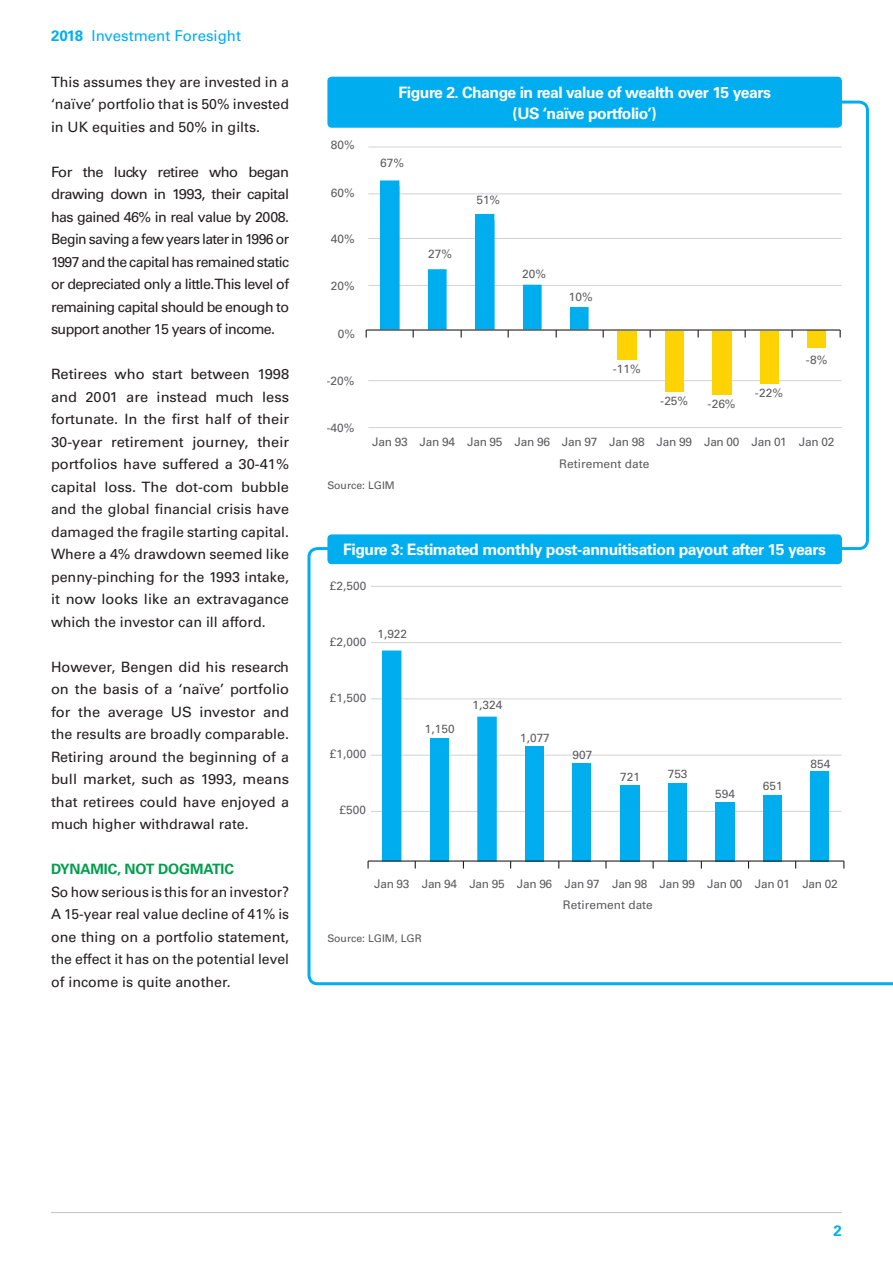
<style>
.page{position:relative;width:893px;height:1263px;background:#fff}
.page>*{position:absolute;margin:0;border:0;box-sizing:border-box;transform-origin:0 0}
.t1{font:700 15.75px/21px "Univers LT Std";letter-spacing:-.03em;color:#fff;text-align:center}
.t2{font:15px "Univers LT Std";color:#00aeef}
.t3{font:700 15px "Univers LT Std";color:#00aeef}
.t4{font:14.25px/22.5px "Univers LT Std";color:#231f20;text-align:justify}
.t5{font:700 14.25px "Univers LT Std";letter-spacing:-.01em;color:#009e4d}
.t6{font:11.85px/21.3px "Univers LT";letter-spacing:-.025em;color:#5c5c5f;text-align:center}
.t7{font:11.85px "Univers LT";color:#5c5c5f}
.t8{font:10.5px "Univers LT Std";color:#57585a}
.s1{font-weight:700}
</style>
<div class="page">
<hr style="left:51px;top:1212px;width:791px;height:1px;background:#c7c8ca">
<svg style="left:307px;top:100px;width:586px;height:886px"></svg>
<div style="left:327px;top:77px;width:515px;height:51px;background:#00aeef;border-radius:4px"></div>
<div style="left:327px;top:534px;width:515px;height:30px;background:#00aeef;border-radius:4px"></div>
<hr style="left:368px;top:147px;width:474px;height:1px;background:#d1d2d4">
<hr style="left:368px;top:193px;width:474px;height:1px;background:#d1d2d4">
<hr style="left:368px;top:238px;width:474px;height:1px;background:#d1d2d4">
<hr style="left:368px;top:285px;width:474px;height:1px;background:#d1d2d4">
<hr style="left:368px;top:380px;width:474px;height:1px;background:#d1d2d4">
<hr style="left:368px;top:427px;width:474px;height:1px;background:#d1d2d4">
<div style="left:617px;top:331px;width:19px;height:28px;background:#fed304"></div>
<div style="left:665px;top:331px;width:18px;height:61px;background:#fed304"></div>
<div style="left:712px;top:331px;width:19px;height:64px;background:#fed304"></div>
<div style="left:760px;top:331px;width:18px;height:53px;background:#fed304"></div>
<div style="left:807px;top:331px;width:18px;height:17px;background:#fed304"></div>
<hr style="left:366px;top:329px;width:474px;height:2px;background:#231f20">
<svg style="left:380px;top:180px;width:208px;height:158px"></svg>
<hr style="left:371px;top:586px;width:471px;height:1px;background:#d1d2d4">
<hr style="left:371px;top:642px;width:471px;height:1px;background:#d1d2d4">
<hr style="left:371px;top:698px;width:471px;height:1px;background:#d1d2d4">
<hr style="left:371px;top:755px;width:471px;height:1px;background:#d1d2d4">
<hr style="left:371px;top:811px;width:471px;height:1px;background:#d1d2d4">
<div style="left:525px;top:746px;width:19px;height:115px;background:#00aeef"></div>
<div style="left:573px;top:763px;width:18px;height:98px;background:#00aeef"></div>
<div style="left:620px;top:785px;width:19px;height:76px;background:#00aeef"></div>
<div style="left:668px;top:783px;width:18px;height:78px;background:#00aeef"></div>
<div style="left:715px;top:802px;width:20px;height:59px;background:#00aeef"></div>
<div style="left:763px;top:795px;width:19px;height:66px;background:#00aeef"></div>
<div style="left:810px;top:771px;width:19px;height:90px;background:#00aeef"></div>
<hr style="left:368px;top:860px;width:476px;height:2px;background:#231f20">
<svg style="left:382px;top:650px;width:115px;height:218px"></svg>
<p class="t2" style="left:51px;top:26px;width:191px"><span class="s1">2018</span> Investment Foresight</p>
<p class="t4" style="left:51px;top:71px;width:240px">This assumes they are invested in a ‘naïve’ portfolio that is 50% invested in UK equities and 50% in gilts.</p>
<p class="t4" style="left:51px;top:161px;width:240px">For the lucky retiree who began drawing down in 1993, their capital has gained 46% in real value by 2008.<br>Begin saving a few years later in 1996 or 1997 and the capital has remained static or depreciated only a little. This level of remaining capital should be enough to support another 15 years of income.</p>
<p class="t4" style="left:51px;top:363px;width:240px">Retirees who start between 1998 and 2001 are instead much less fortunate. In the first half of their 30-year retirement journey, their portfolios have suffered a 30-41% capital loss. The dot-com bubble and the global financial crisis have damaged the fragile starting capital.<br>Where a 4% drawdown seemed like penny-pinching for the 1993 intake, it now looks like an extravagance which the investor can ill afford.</p>
<p class="t4" style="left:51px;top:656px;width:240px">However, Bengen did his research on the basis of a ‘naïve’ portfolio for the average US investor and the results are broadly comparable.<br>Retiring around the beginning of a bull market, such as 1993, means that retirees could have enjoyed a much higher withdrawal rate.</p>
<p class="t5" style="left:51px;top:861px;width:184px">DYNAMIC, NOT DOGMATIC</p>
<p class="t4" style="left:51px;top:881px;width:240px">So how serious is this for an investor?<br>A 15-year real value decline of 41% is one thing on a portfolio statement, the effect it has on the potential level of income is quite another.</p>
<p class="t7" style="left:331px;top:138px;width:25px">80%</p>
<p class="t7" style="left:331px;top:186px;width:25px">60%</p>
<p class="t7" style="left:331px;top:232px;width:25px">40%</p>
<p class="t7" style="left:331px;top:279px;width:25px">20%</p>
<p class="t7" style="left:338px;top:326px;width:19px">0%</p>
<p class="t7" style="left:327px;top:374px;width:29px">-20%</p>
<p class="t7" style="left:327px;top:421px;width:29px">-40%</p>
<p class="t1" style="left:398px;top:82px;width:374px">Figure 2. Change in real value of wealth over 15 years (US ‘naïve portfolio’)</p>
<p class="t7" style="left:380px;top:156px;width:25px">67%</p>
<p class="t7" style="left:428px;top:247px;width:25px">27%</p>
<p class="t7" style="left:476px;top:193px;width:25px">51%</p>
<p class="t7" style="left:522px;top:266px;width:25px">20%</p>
<p class="t7" style="left:569px;top:289px;width:25px">10%</p>
<p class="t7" style="left:613px;top:362px;width:30px">-11%</p>
<p class="t7" style="left:660px;top:394px;width:30px">-25%</p>
<p class="t7" style="left:707px;top:396px;width:30px">-26%</p>
<p class="t7" style="left:755px;top:386px;width:30px">-22%</p>
<p class="t7" style="left:806px;top:353px;width:23px">-8%</p>
<p class="t6" style="left:372px;top:432px;width:464px">Jan 93 Jan 94 Jan 95 Jan 96 Jan 97 Jan 98 Jan 99 Jan 00 Jan 01 Jan 02<br>Retirement date</p>
<p class="t8" style="left:327px;top:479px;width:69px">Source: LGIM</p>
<p class="t1" style="left:343px;top:539px;width:484px">Figure 3: Estimated monthly post-annuitisation payout after 15 years</p>
<p class="t7" style="left:330px;top:579px;width:38px">£2,500</p>
<p class="t7" style="left:330px;top:635px;width:38px">£2,000</p>
<p class="t7" style="left:377px;top:627px;width:31px">1,922</p>
<p class="t7" style="left:330px;top:690px;width:38px">£1,500</p>
<p class="t7" style="left:330px;top:746px;width:38px">£1,000</p>
<p class="t7" style="left:340px;top:803px;width:28px">£500</p>
<p class="t7" style="left:425px;top:722px;width:31px">1,150</p>
<p class="t7" style="left:473px;top:698px;width:31px">1,324</p>
<p class="t7" style="left:520px;top:730px;width:31px">1,077</p>
<p class="t7" style="left:573px;top:747px;width:21px">907</p>
<p class="t7" style="left:620px;top:770px;width:21px">721</p>
<p class="t7" style="left:668px;top:767px;width:21px">753</p>
<p class="t7" style="left:715px;top:786px;width:21px">594</p>
<p class="t7" style="left:763px;top:779px;width:21px">651</p>
<p class="t7" style="left:810px;top:756px;width:21px">854</p>
<p class="t6" style="left:374px;top:873px;width:465px;line-height:20.9px">Jan 93 Jan 94 Jan 95 Jan 96 Jan 97 Jan 98 Jan 99 Jan 00 Jan 01 Jan 02<br>Retirement date</p>
<p class="t8" style="left:327px;top:932px;width:96px">Source: LGIM, LGR</p>
<p class="t3" style="left:834px;top:1221px;width:10px">2</p>
</div>
